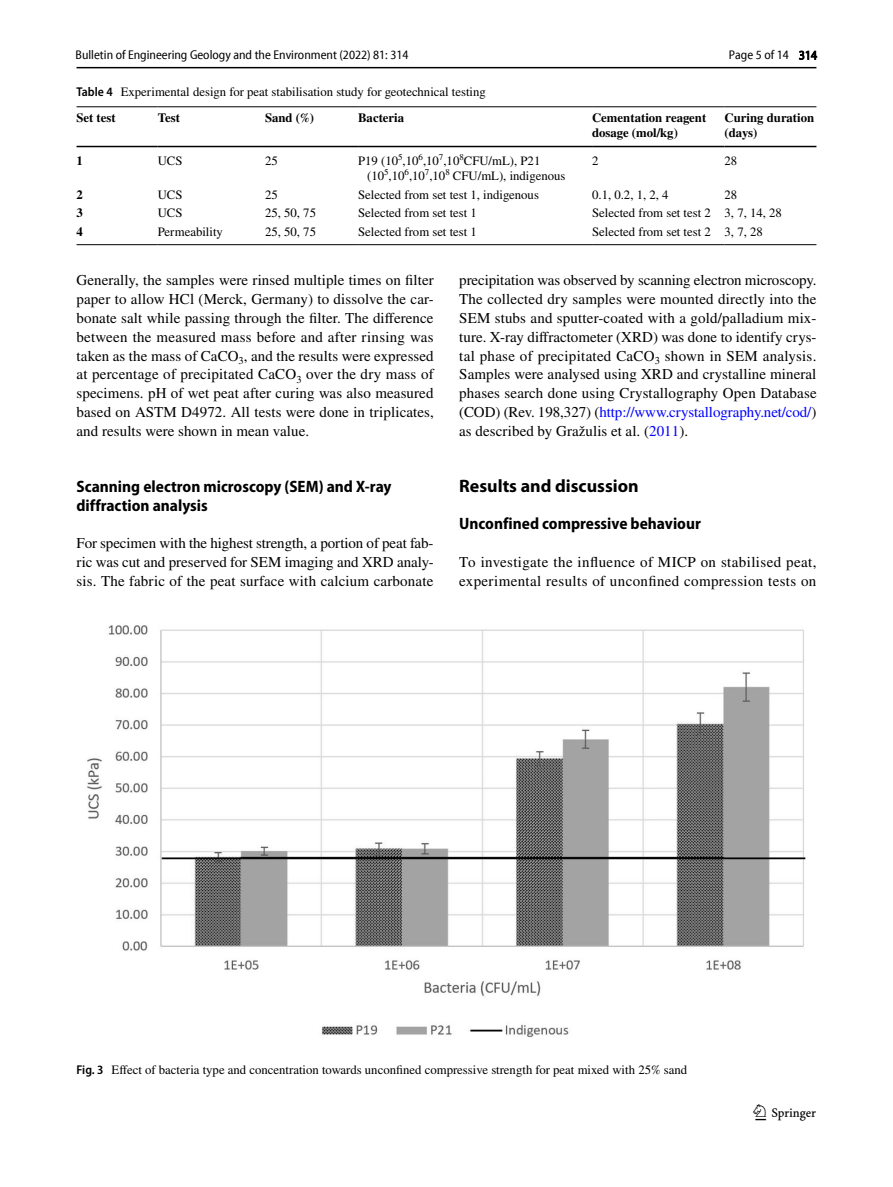
<style>
.page{position:relative;width:893px;height:1187px;background:#fff}
.page>*{position:absolute;margin:0;border:0;box-sizing:border-box;transform-origin:0 0}
.t1{font:22.5px "Springnew Regular 3";color:#000}
.t2{font:700 18px "Myriad Pro";color:#000}
.t3{font:700 semi-condensed 16.5px/18.8px "Myriad Pro";color:#000}
.t4{font:15px/18.8px "STIX";letter-spacing:.01em;color:#000;text-align:justify}
.t5{font:12.75px/25.5px "STIX";color:#000}
.t6{font:700 12.75px/15px "STIX";color:#000}
.t7{font:semi-condensed 12.75px "Myriad Pro Unic";color:#000}
.s1{font-family:"Myriad Pro";font-weight:600;font-stretch:semi-condensed}
.s2{font-weight:700}
.s3{color:#00f}
</style>
<div class="page">
<hr style="left:77px;top:67px;width:739px;height:1px;background:#000">
<hr style="left:77px;top:106px;width:81px;height:1px;background:#000">
<hr style="left:77px;top:146px;width:81px;height:1px;background:#000">
<hr style="left:158px;top:106px;width:107px;height:1px;background:#000">
<hr style="left:158px;top:146px;width:107px;height:1px;background:#000">
<hr style="left:265px;top:106px;width:93px;height:1px;background:#000">
<hr style="left:265px;top:146px;width:93px;height:1px;background:#000">
<hr style="left:358px;top:106px;width:234px;height:1px;background:#000">
<hr style="left:358px;top:146px;width:234px;height:1px;background:#000">
<hr style="left:592px;top:106px;width:132px;height:1px;background:#000">
<hr style="left:592px;top:146px;width:132px;height:1px;background:#000">
<hr style="left:724px;top:106px;width:92px;height:1px;background:#000">
<hr style="left:724px;top:146px;width:92px;height:1px;background:#000">
<hr style="left:77px;top:244px;width:81px;height:1px;background:#000">
<hr style="left:158px;top:244px;width:107px;height:1px;background:#000">
<hr style="left:265px;top:244px;width:93px;height:1px;background:#000">
<hr style="left:358px;top:244px;width:234px;height:1px;background:#000">
<hr style="left:592px;top:244px;width:132px;height:1px;background:#000">
<hr style="left:724px;top:244px;width:92px;height:1px;background:#000">
<img style="left:87px;top:625px;width:719px;height:412px">
<p class="t7" style="left:76px;top:50px;width:334px">Bulletin of Engineering Geology and the Environment (2022) 81: 314</p>
<p class="t7" style="left:729px;top:50px;width:90px">Page 5 of 14 314</p>
<p class="t5" style="left:77px;top:80px;width:411px"><span class="s1">Table 4</span> Experimental design for peat stabilisation study for geotechnical testing<br><span class="s2">Set test</span></p>
<p class="t6" style="left:158px;top:110px;width:24px">Test</p>
<p class="t6" style="left:265px;top:110px;width:50px">Sand (%)</p>
<p class="t6" style="left:358px;top:110px;width:48px">Bacteria</p>
<p class="t6" style="left:592px;top:110px;width:116px">Cementation reagent dosage (mol/kg)</p>
<p class="t6" style="left:725px;top:110px;width:91px">Curing duration (days)</p>
<p class="t6" style="left:77px;top:153px;width:8px">1</p>
<p class="t5" style="left:158px;top:149px;width:26px">UCS</p>
<p class="t5" style="left:265px;top:149px;width:14px">25</p>
<p class="t5" style="left:367px;top:154px;width:200px;line-height:15px;text-indent:-9px">P19 (10<sup>5</sup>,10<sup>6</sup>,10<sup>7</sup>,10<sup>8</sup>CFU/mL), P21 (10<sup>5</sup>,10<sup>6</sup>,10<sup>7</sup>,10<sup>8</sup> CFU/mL), indigenous</p>
<p class="t5" style="left:592px;top:149px;width:8px">2</p>
<p class="t5" style="left:725px;top:149px;width:14px">28</p>
<p class="t6" style="left:77px;top:187px;width:8px">2</p>
<p class="t5" style="left:158px;top:182px;width:26px">UCS</p>
<p class="t5" style="left:265px;top:182px;width:14px">25</p>
<p class="t5" style="left:358px;top:182px;width:182px">Selected from set test 1, indigenous</p>
<p class="t5" style="left:592px;top:182px;width:78px">0.1, 0.2, 1, 2, 4</p>
<p class="t5" style="left:725px;top:182px;width:14px">28</p>
<p class="t6" style="left:77px;top:205px;width:8px">3</p>
<p class="t5" style="left:158px;top:201px;width:26px">UCS</p>
<p class="t5" style="left:265px;top:201px;width:52px">25, 50, 75</p>
<p class="t5" style="left:358px;top:201px;width:120px">Selected from set test 1</p>
<p class="t5" style="left:592px;top:201px;width:191px">Selected from set test 2 3, 7, 14, 28</p>
<p class="t6" style="left:77px;top:224px;width:8px">4</p>
<p class="t5" style="left:158px;top:220px;width:67px">Permeability</p>
<p class="t5" style="left:265px;top:220px;width:52px">25, 50, 75</p>
<p class="t5" style="left:358px;top:220px;width:120px">Selected from set test 1</p>
<p class="t5" style="left:592px;top:220px;width:172px">Selected from set test 2 3, 7, 28</p>
<p class="t4" style="left:77px;top:272px;width:359px">Generally, the samples were rinsed multiple times on filter paper to allow HCl (Merck, Germany) to dissolve the car&shy;bonate salt while passing through the filter. The difference between the measured mass before and after rinsing was taken as the mass of CaCO<sub>3</sub>, and the results were expressed at percentage of precipitated CaCO<sub>3</sub> over the dry mass of specimens. pH of wet peat after curing was also measured based on ASTM D4972. All tests were done in triplicates, and results were shown in mean value.</p>
<p class="t3" style="left:77px;top:477px;width:317px">Scanning electron microscopy (SEM) and X‑ray diffraction analysis</p>
<p class="t4" style="left:77px;top:534px;width:359px">For specimen with the highest strength, a portion of peat fab&shy;ric was cut and preserved for SEM imaging and XRD analy&shy;sis. The fabric of the peat surface with calcium carbonate</p>
<p class="t4" style="left:459px;top:272px;width:359px">precipitation was observed by scanning electron microscopy.<br>The collected dry samples were mounted directly into the SEM stubs and sputter-coated with a gold/palladium mix&shy;ture. X-ray diffractometer (XRD) was done to identify crys&shy;tal phase of precipitated CaCO<sub>3</sub> shown in SEM analysis.<br>Samples were analysed using XRD and crystalline mineral phases search done using Crystallography Open Database (COD) (Rev. 198,327) (<span class="s3">http://www.crystallography.net/cod/</span>) as described by Gražulis et al. (<span class="s3">2011</span>).</p>
<p class="t2" style="left:459px;top:474px;width:181px">Results and discussion</p>
<p class="t3" style="left:459px;top:514px;width:243px">Unconfined compressive behaviour</p>
<p class="t4" style="left:459px;top:553px;width:359px">To investigate the influence of MICP on stabilised peat, experimental results of unconfined compression tests on</p>
<p class="t5" style="left:77px;top:1057px;width:612px"><span class="s1">Fig. 3</span> Effect of bacteria type and concentration towards unconfined compressive strength for peat mixed with 25% sand</p>
<h1 class="t1" style="left:755px;top:1104px;width:62px">1 3</h1>
</div>
